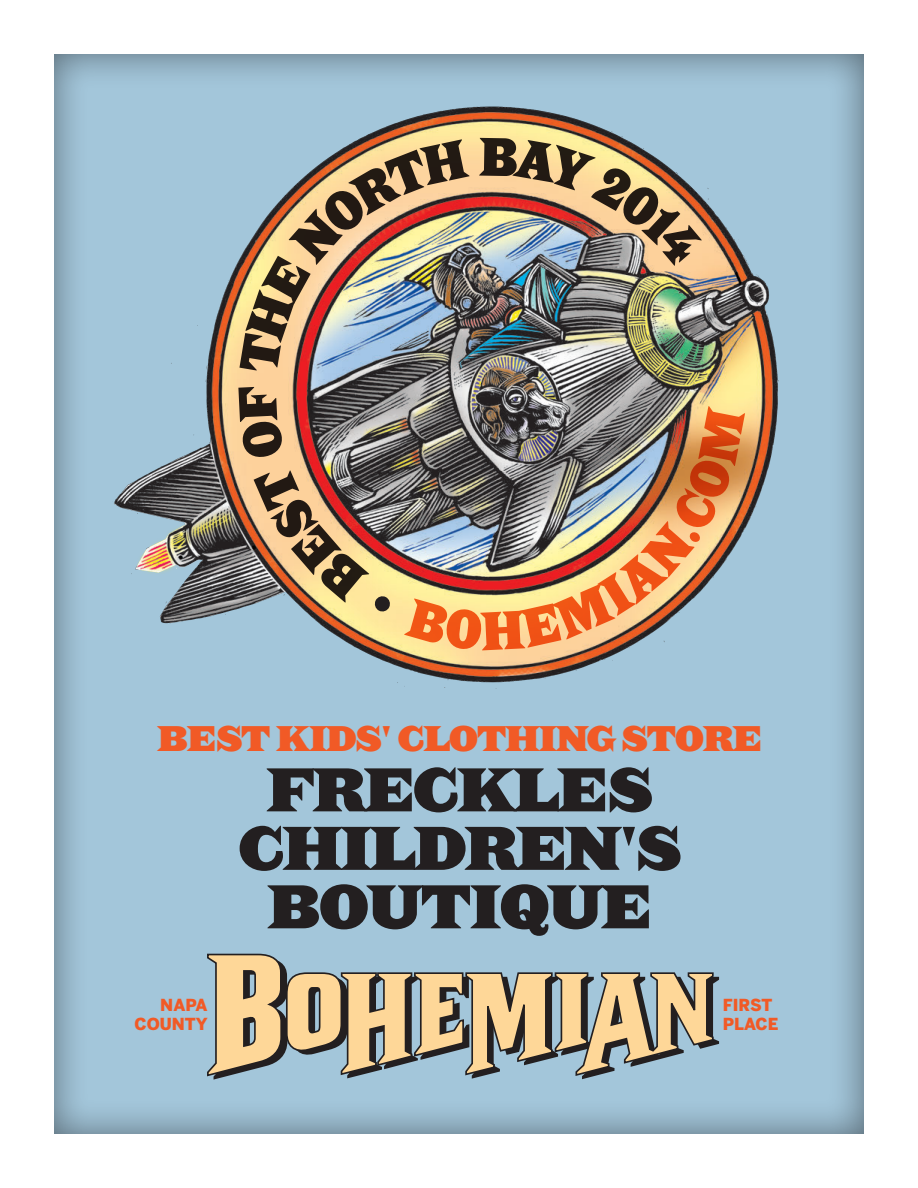
<style>
.page{position:relative;width:918px;height:1188px;background:#fff}
.page>*{position:absolute;margin:0;border:0;box-sizing:border-box;transform-origin:0 0}
.t1{font:57px/58.5px "Saracen HTF Black";letter-spacing:-.03em;color:#231f20;text-align:center}
.t2{font:33px "Saracen HTF Black";letter-spacing:-.03em;color:#f15a26}
.t3{font:900 16.5px/19.8px "Benton Sans";color:#f15a26;text-align:right}
</style>
<div class="page">
<div style="left:52px;top:53px;width:812px;height:1082px;background:#231f20;opacity:.55"></div>
<svg style="left:206px;top:953px;width:513px;height:127px"></svg>
<img style="left:108px;top:97px;width:676px;height:594px">
<svg style="left:238px;top:387px;width:45px;height:72px"></svg>
<img style="left:239px;top:139px;width:231px;height:232px">
<img style="left:479px;top:138px;width:223px;height:128px">
<svg style="left:254px;top:470px;width:137px;height:143px"></svg>
<img style="left:404px;top:406px;width:341px;height:244px">
<p class="t2" style="left:157px;top:717px;width:606px">BEST KIDS' CLOTHING STORE</p>
<p class="t1" style="left:238px;top:761px;width:444px">FRECKLES<br>CHILDREN'S<br>BOUTIQUE</p>
<p class="t3" style="left:135px;top:994px;width:75px">NAPA<br>COUNTY</p>
<p class="t3" style="left:723px;top:994px;width:57px;text-align:left">FIRST<br>PLACE</p>
</div>
